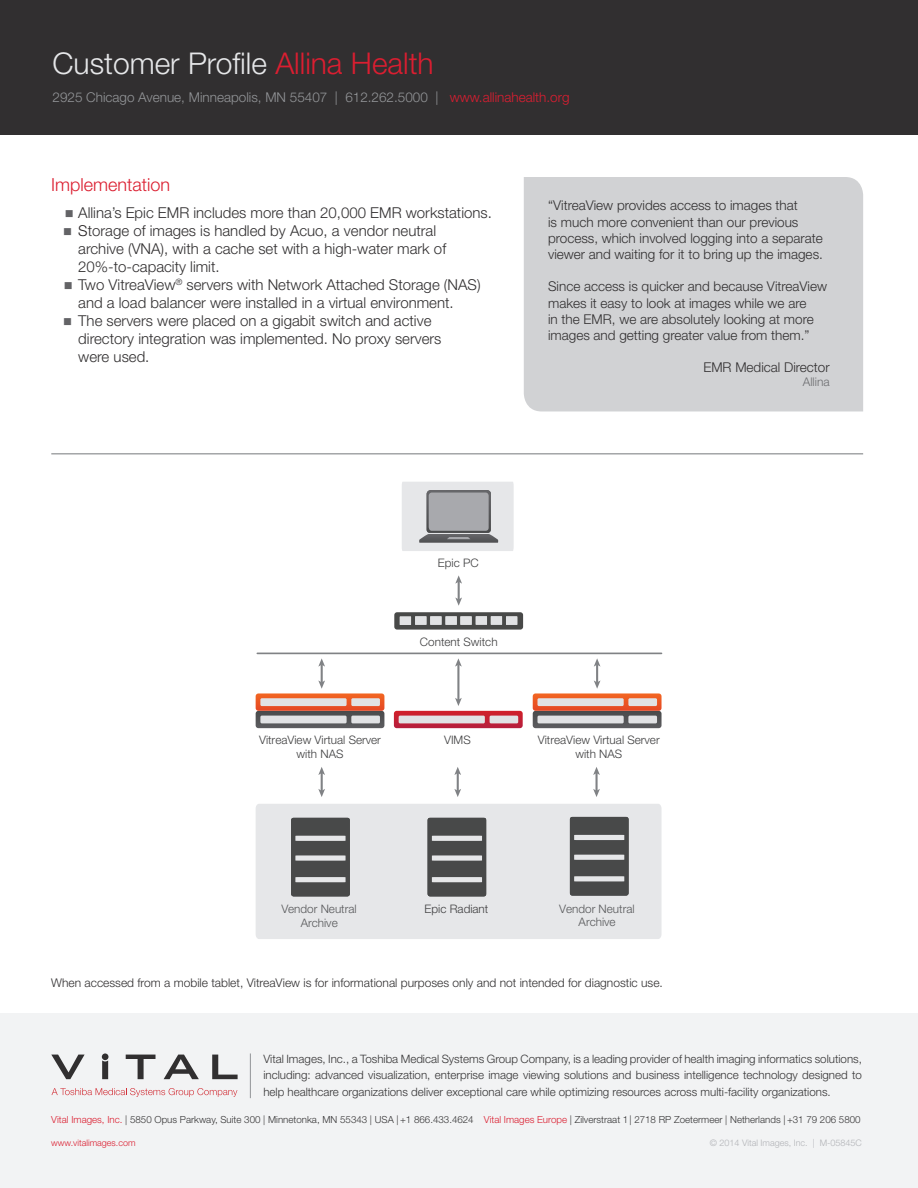
<style>
.page{position:relative;width:918px;height:1188px;background:#fff}
.page>*{position:absolute;margin:0;border:0;box-sizing:border-box;transform-origin:0 0}
.t1{font:300 30px "Helvetica Neue";color:#e6e7e9}
.t2{font:300 18px "Helvetica Neue";color:#db1e30}
.t3{font:300 15px/18px "Helvetica Neue";color:#312f30}
.t4{font:300 13.5px/16.2px "Helvetica Neue";color:#312f30}
.t5{font:300 13.5px "Helvetica Neue";color:#939598}
.t6{font:300 12px "Helvetica Neue";color:#312f30}
.t7{font:300 12px "Helvetica Neue";color:#6c6d70}
.t8{font:300 11.7px/14.1px "Helvetica Neue";color:#3e3e3f;text-align:center}
.t9{font:300 11.7px/14.4px "Helvetica Neue";color:#57585a;text-align:center}
.t10{font:300 11.55px/16.5px "Helvetica Neue";color:#363536;text-align:justify}
.t11{font:300 9.75px "Helvetica Neue";color:#363536}
.t12{font:300 9px "Helvetica Neue";color:#b2b3b7}
.t13{font:300 9px "Helvetica Neue";color:#db1e30}
.s1{color:#db1e30}
.s2{color:#636366}
.s3{color:#231f20}
</style>
<div class="page">
<div style="left:0;top:1013px;width:918px;height:175px;background:#f2f3f4"></div>
<svg style="left:126px;top:1055px;width:30px;height:24px"></svg>
<svg style="left:164px;top:1055px;width:35px;height:24px"></svg>
<svg style="left:51px;top:1055px;width:34px;height:24px"></svg>
<svg style="left:212px;top:1055px;width:26px;height:24px"></svg>
<svg style="left:102px;top:1060px;width:6px;height:19px"></svg>
<div style="left:102px;top:1053px;width:6px;height:7px;background:#312f30;border-radius:50%"></div>
<svg style="left:52px;top:1088px;width:185px;height:9px"></svg>
<hr style="left:250px;top:1053px;width:1px;height:45px;background:#939598">
<div style="left:0;top:0;width:918px;height:135px;background:#312f30"></div>
<hr style="left:51px;top:453px;width:812px;height:1px;background:#76787b">
<div style="left:524px;top:177px;width:339px;height:234px;background:#d1d2d4"></div>
<div style="left:256px;top:804px;width:406px;height:135px;background:#e6e7e9"></div>
<hr style="left:457px;top:664px;width:2px;height:36px;background:#808285">
<svg style="left:455px;top:658px;width:7px;height:9px"></svg>
<svg style="left:394px;top:698px;width:129px;height:30px"></svg>
<div style="left:399px;top:716px;width:86px;height:7px;background:#e1e2e4"></div>
<div style="left:490px;top:716px;width:28px;height:7px;background:#e1e2e4"></div>
<svg style="left:256px;top:658px;width:128px;height:70px"></svg>
<div style="left:260px;top:698px;width:87px;height:8px;background:#e1e2e4"></div>
<div style="left:351px;top:698px;width:29px;height:8px;background:#e1e2e4"></div>
<hr style="left:257px;top:653px;width:405px;height:1px;background:#808285">
<svg style="left:533px;top:658px;width:129px;height:70px"></svg>
<svg style="left:455px;top:575px;width:7px;height:31px"></svg>
<svg style="left:454px;top:767px;width:7px;height:30px"></svg>
<svg style="left:318px;top:767px;width:7px;height:30px"></svg>
<svg style="left:593px;top:767px;width:7px;height:30px"></svg>
<svg style="left:402px;top:482px;width:112px;height:69px;background:#bfc0c3"></svg>
<div style="left:394px;top:612px;width:129px;height:18px;background:#484948;border-radius:3px"></div>
<svg style="left:400px;top:616px;width:117px;height:9px"></svg>
<svg style="left:291px;top:818px;width:59px;height:78px;background:#626364"></svg>
<svg style="left:428px;top:818px;width:58px;height:78px;background:#636464"></svg>
<svg style="left:570px;top:817px;width:59px;height:79px;background:#636464"></svg>
<h1 class="t1" style="left:52px;top:45px;width:383px">Customer Profile <span class="s1">Allina Health</span></h1>
<p class="t5" style="left:52px;top:89px;width:519px">2925 Chicago Avenue, Minneapolis, MN 55407 | 612.262.5000 | <span class="s1">www.allinahealth.org</span></p>
<p class="t2" style="left:51px;top:174px;width:120px">Implementation</p>
<p class="t3" style="left:65px;top:204px;width:429px"><span class="s2">■</span> Allina’s Epic EMR includes more than 20,000 EMR workstations.</p>
<p class="t3" style="left:78px;top:222px;width:369px;text-indent:-15px"><span class="s2">■</span> <span class="s3">S</span>torage of images is handled by Acuo, a vendor neutral archive (VNA), with a cache set with a high-water mark of<br>20%-to-capacity limit.</p>
<p class="t3" style="left:78px;top:276px;width:404px;text-indent:-14px"><span class="s2">■</span> Two VitreaView<sup>®</sup> servers with Network Attached Storage (NAS) and a load balancer were installed in a virtual environment.</p>
<p class="t3" style="left:78px;top:312px;width:365px;text-indent:-15px"><span class="s2">■</span> The servers were placed on a gigabit switch and active directory integration was implemented. No proxy servers were used.</p>
<p class="t4" style="left:548px;top:197px;width:276px">“VitreaView provides access to images that<br>is much more convenient than our previous process, which involved logging into a separate viewer and waiting for it to bring up the images.</p>
<p class="t4" style="left:548px;top:278px;width:281px">Since access is quicker and because VitreaView makes it easy to look at images while we are<br>in the EMR, we are absolutely looking at more images and getting greater value from them.”</p>
<p class="t4" style="left:703px;top:359px;width:128px">EMR Medical Director</p>
<p class="t7" style="left:803px;top:375px;width:28px">Allina</p>
<p class="t8" style="left:438px;top:556px;width:42px">Epic PC</p>
<p class="t8" style="left:420px;top:634px;width:79px">Content Switch</p>
<p class="t8" style="left:259px;top:733px;width:123px">VitreaView Virtual Server</p>
<p class="t8" style="left:444px;top:733px;width:28px">VIMS</p>
<p class="t8" style="left:297px;top:747px;width:48px">with NAS</p>
<p class="t8" style="left:538px;top:733px;width:123px">VitreaView Virtual Server with NAS</p>
<p class="t9" style="left:281px;top:901px;width:77px">Vendor Neutral<br>Archive</p>
<p class="t8" style="left:425px;top:902px;width:65px">Epic Radiant</p>
<p class="t9" style="left:559px;top:902px;width:77px;line-height:12.8px">Vendor Neutral<br>Archive</p>
<p class="t6" style="left:51px;top:976px;width:613px">When accessed from a mobile tablet, VitreaView is for informational purposes only and not intended for diagnostic use.</p>
<p class="t10" style="left:263px;top:1050px;width:600px">Vital Images, Inc., a Toshiba Medical Systems Group Company, is a leading provider of health imaging informatics solutions, including: advanced visualization, enterprise image viewing solutions and business intelligence technology designed to help healthcare organizations deliver exceptional care while optimizing resources across multi-facility organizations.</p>
<p class="t11" style="left:51px;top:1113px;width:811px"><span class="s1">Vital Images, Inc.</span> | 5850 Opus Parkway, Suite 300 | Minnetonka, MN 55343 | USA | +1 866.433.4624 <span class="s1">Vital Images Europe</span> | Zilverstraat 1 | 2718 RP Zoetermeer | Netherlands | +31 79 206 5800</p>
<p class="t13" style="left:51px;top:1138px;width:86px">www.vitalimages.com</p>
<p class="t12" style="left:710px;top:1138px;width:154px">© 2014 Vital Images, Inc. | M-05845C</p>
</div>
